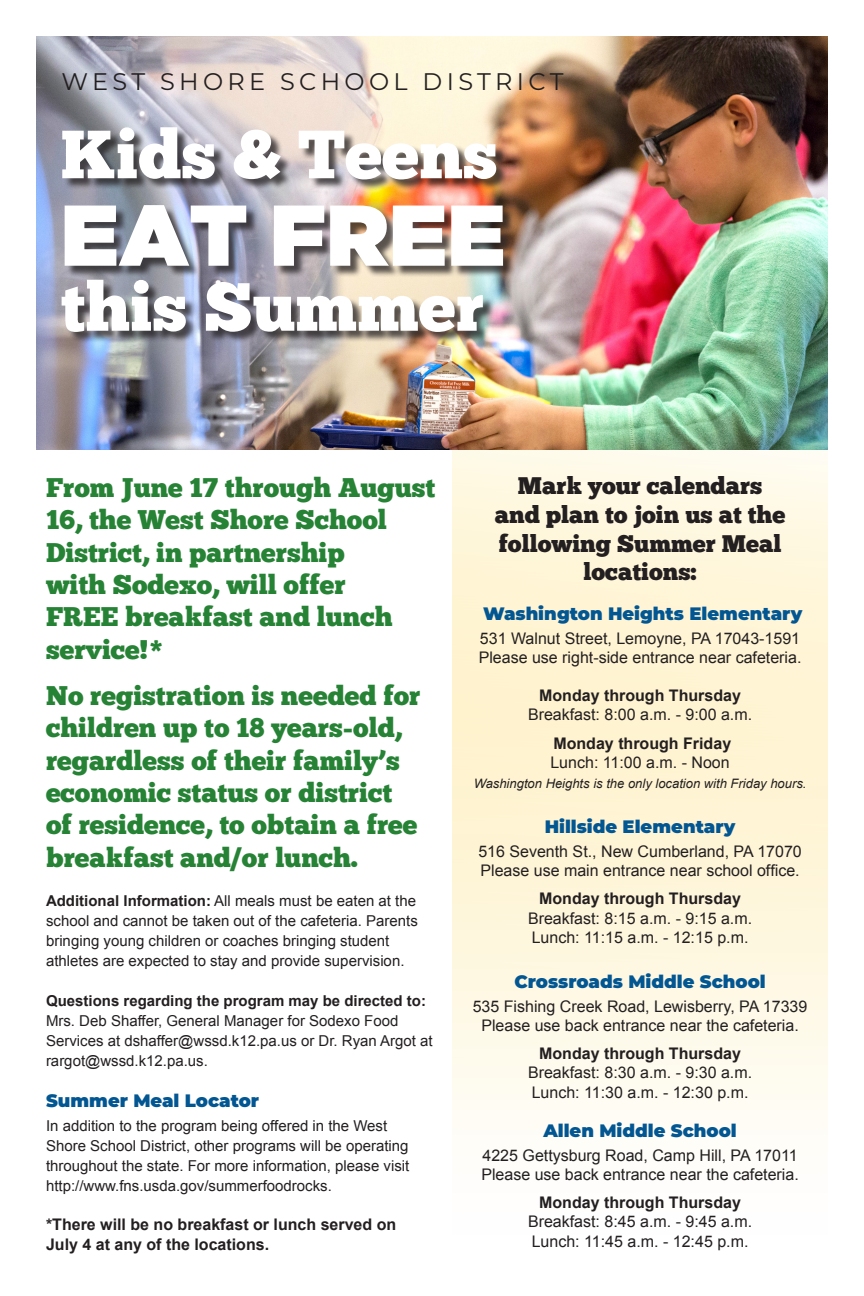
<style>
.page{position:relative;width:864px;height:1296px;background:#fff}
.page>*{position:absolute;margin:0;border:0;box-sizing:border-box;transform-origin:0 0}
.t1{font:86px "Gotham Ultra";letter-spacing:.015em;color:#fff}
.t2{font:68px "Chunk Five";color:#fff}
.t3{font:27px/32.4px "Chunk Five";color:#268234}
.t4{font:24px/28.8px "Chunk Five";color:#231f20;text-align:center}
.t5{font:24px "Montserrat";letter-spacing:.18em;color:#231f20}
.t6{font:900 18px "Montserrat";color:#025692}
.t7{font:16px "Arial";color:#231f20}
.t8{font:700 16px/19.2px "Arial";color:#231f20}
.t9{font:15px/20px "Arial";color:#231f20}
.t10{font:italic 13px "Arial";color:#231f20}
.s1{font-family:"Gotham Ultra"}
.s2{font-weight:700}
</style>
<div class="page">
<svg style="left:452px;top:450px;width:375px;height:666px;background:#fef6dc"></svg>
<img style="left:37px;top:36px;width:790px;height:414px">
<div style="left:63px;top:129px;width:453px;height:215px;background:#231f20;opacity:.75"></div>
<p class="t5" style="left:62px;top:65px;width:504px">WEST SHORE SCHOOL DISTRICT</p>
<p class="t2" style="left:61px;top:114px;width:439px">Kids <span class="s1">&amp;</span> Teens</p>
<p class="t1" style="left:61px;top:186px;width:445px">EAT FREE</p>
<p class="t2" style="left:61px;top:266px;width:425px">this Summer</p>
<p class="t3" style="left:46px;top:471px;width:391px">From June 17 through August<br>16, the West Shore School<br>District, in partnership<br>with Sodexo, will offer<br>FREE breakfast and lunch service!*</p>
<p class="t3" style="left:46px;top:679px;width:376px">No registration is needed for children up to 18 years-old, regardless of their family’s economic status or district of residence, to obtain a free breakfast and/or lunch.</p>
<p class="t9" style="left:46px;top:891px;width:373px"><span class="s2">Additional Information:</span> All meals must be eaten at the school and cannot be taken out of the cafeteria. Parents bringing young children or coaches bringing student athletes are expected to stay and provide supervision.</p>
<p class="t9" style="left:46px;top:991px;width:388px"><span class="s2">Questions regarding the program may be directed to:<br></span>Mrs. Deb Shaffer, General Manager for Sodexo Food Services at dshaffer@wssd.k12.pa.us or Dr. Ryan Argot at rargot@wssd.k12.pa.us.</p>
<p class="t6" style="left:46px;top:1087px;width:215px">Summer Meal Locator</p>
<p class="t9" style="left:46px;top:1116px;width:365px">In addition to the program being offered in the West Shore School District, other programs will be operating throughout the state. For more information, please visit http://www.fns.usda.gov/summerfoodrocks.</p>
<p class="t8" style="left:46px;top:1216px;width:352px">*There will be no breakfast or lunch served on<br>July 4 at any of the locations.</p>
<p class="t4" style="left:495px;top:471px;width:292px">Mark your calendars and plan to join us at the following Summer Meal locations:</p>
<p class="t6" style="left:483px;top:600px;width:321px">Washington Heights Elementary</p>
<p class="t7" style="left:480px;top:628px;width:322px">531 Walnut Street, Lemoyne, PA 17043-1591</p>
<p class="t7" style="left:479px;top:647px;width:324px">Please use right-side entrance near cafeteria.</p>
<p class="t8" style="left:539px;top:687px;width:203px">Monday through Thursday</p>
<p class="t7" style="left:528px;top:704px;width:226px">Breakfast: 8:00 a.m. - 9:00 a.m.</p>
<p class="t8" style="left:553px;top:734px;width:179px">Monday through Friday</p>
<p class="t7" style="left:550px;top:752px;width:181px">Lunch: 11:00 a.m. - Noon</p>
<p class="t10" style="left:474px;top:775px;width:334px">Washington Heights is the only location with Friday hours.</p>
<p class="t6" style="left:545px;top:813px;width:192px">Hillside Elementary</p>
<p class="t7" style="left:478px;top:841px;width:325px">516 Seventh St., New Cumberland, PA 17070</p>
<p class="t7" style="left:480px;top:860px;width:321px">Please use main entrance near school office.</p>
<p class="t8" style="left:539px;top:890px;width:203px">Monday through Thursday</p>
<p class="t7" style="left:528px;top:907px;width:226px">Breakfast: 8:15 a.m. - 9:15 a.m.</p>
<p class="t7" style="left:532px;top:927px;width:218px">Lunch: 11:15 a.m. - 12:15 p.m.</p>
<p class="t6" style="left:514px;top:968px;width:253px">Crossroads Middle School</p>
<p class="t7" style="left:473px;top:996px;width:336px">535 Fishing Creek Road, Lewisberry, PA 17339</p>
<p class="t7" style="left:481px;top:1015px;width:319px">Please use back entrance near the cafeteria.</p>
<p class="t8" style="left:539px;top:1044px;width:203px">Monday through Thursday</p>
<p class="t7" style="left:528px;top:1062px;width:226px">Breakfast: 8:30 a.m. - 9:30 a.m.</p>
<p class="t7" style="left:532px;top:1081px;width:218px">Lunch: 11:30 a.m. - 12:30 p.m.</p>
<p class="t6" style="left:543px;top:1117px;width:195px">Allen Middle School</p>
<p class="t7" style="left:483px;top:1145px;width:317px">4225 Gettysburg Road, Camp Hill, PA 17011</p>
<p class="t7" style="left:481px;top:1164px;width:319px">Please use back entrance near the cafeteria.</p>
<p class="t8" style="left:539px;top:1194px;width:203px">Monday through Thursday</p>
<p class="t7" style="left:528px;top:1211px;width:226px">Breakfast: 8:45 a.m. - 9:45 a.m.</p>
<p class="t7" style="left:532px;top:1231px;width:218px">Lunch: 11:45 a.m. - 12:45 p.m.</p>
</div>
